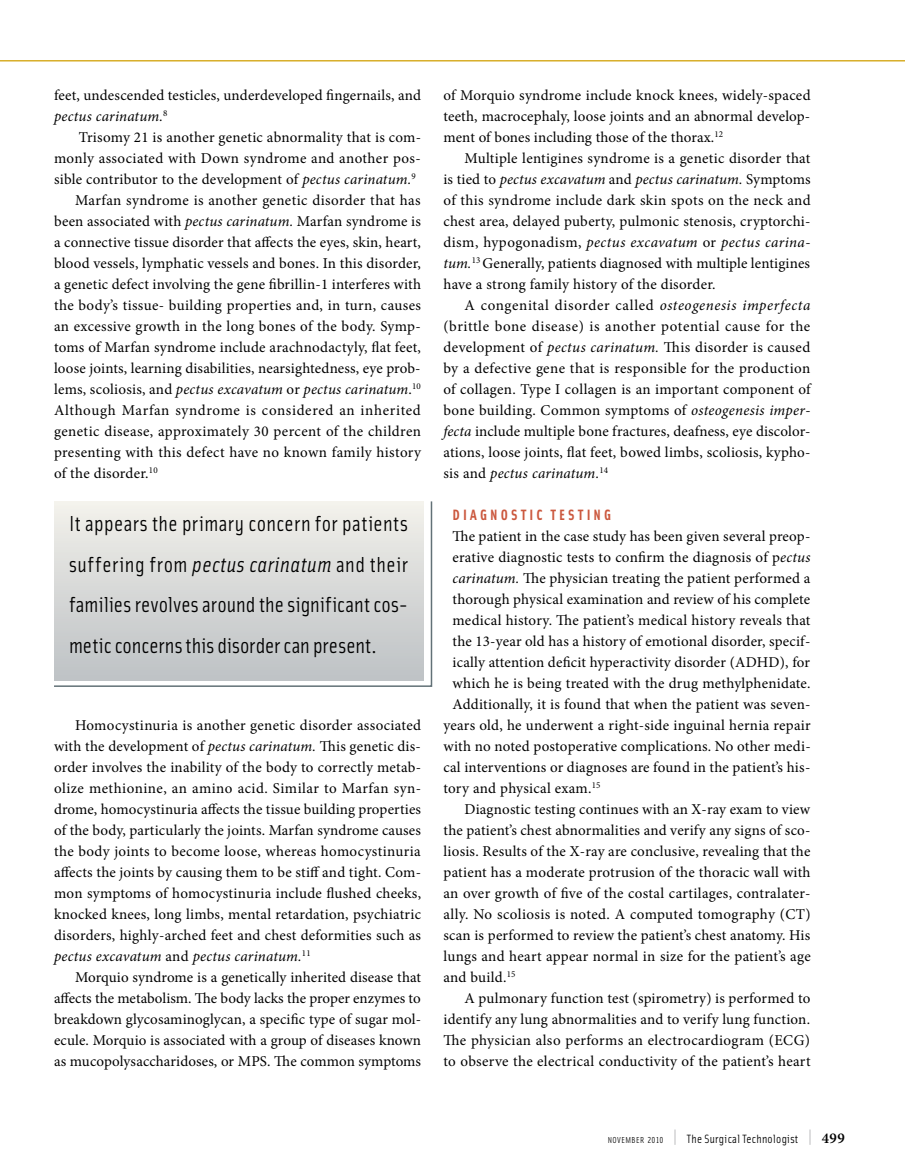
<style>
.page{position:relative;width:905px;height:1175px;background:#fff}
.page>*{position:absolute;margin:0;border:0;box-sizing:border-box;transform-origin:0 0}
.t1{font:21.75px/40.5px "Solex Regular Lining";letter-spacing:.005em;color:#000;text-align:justify}
.t2{font:15px/21px "Minion Pro";letter-spacing:.015em;color:#000;text-align:justify}
.t3{font:italic 15px "Minion Pro";letter-spacing:.01em;color:#000}
.t4{font:15px "Minion Pro";letter-spacing:.04em;color:#000}
.t5{font:15px "Solex Bold Lining";color:#cb583e}
.t6{font:12px "Solex Regular Lining";letter-spacing:.025em;color:#000}
.s1{font-style:italic}
.s2{font-style:normal}
.s3{font-family:"Solex";font-style:italic}
.s4{font-size:8.7px}
.s5{font-size:19.5px;color:#939598}
.s6{font-family:"Minion Pro";font-weight:600;font-size:15px}
</style>
<div class="page">
<hr style="left:0;top:60px;width:904px;height:2px;background:#d8ae29">
<svg style="left:54px;top:501px;width:379px;height:186px;background:#d7d9d8"></svg>
<p class="t2" style="left:54px;top:85px;width:368px">feet, undescended testicles, underdeveloped fingernails, and <span class="s1">pectus carinatum.</span><sup>8</sup></p>
<p class="t2" style="left:79px;top:127px;width:344px">Trisomy 21 is another genetic abnormality that is com-</p>
<p class="t2" style="left:54px;top:148px;width:368px">monly associated with Down syndrome and another pos-</p>
<p class="t2" style="left:54px;top:169px;width:363px">sible contributor to the development of <span class="s1">pectus carinatum.</span><sup>9</sup></p>
<p class="t2" style="left:75px;top:190px;width:347px">Marfan syndrome is another genetic disorder that has</p>
<p class="t2" style="left:54px;top:211px;width:368px">been associated with <span class="s1">pectus carinatum.</span> Marfan syndrome is</p>
<p class="t2" style="left:54px;top:232px;width:368px">a connective tissue disorder that affects the eyes, skin, heart,</p>
<p class="t2" style="left:54px;top:253px;width:368px">blood vessels, lymphatic vessels and bones. In this disorder,</p>
<p class="t2" style="left:54px;top:274px;width:368px">a genetic defect involving the gene fibrillin-1 interferes with</p>
<p class="t2" style="left:54px;top:295px;width:368px">the body’s tissue- building properties and, in turn, causes</p>
<p class="t2" style="left:54px;top:316px;width:368px">an excessive growth in the long bones of the body. Symp-</p>
<p class="t2" style="left:54px;top:337px;width:368px">toms of Marfan syndrome include arachnodactyly, flat feet,</p>
<p class="t2" style="left:54px;top:358px;width:368px">loose joints, learning disabilities, nearsightedness, eye prob-</p>
<p class="t3" style="left:54px;top:379px;width:368px"><span class="s2">lems, scoliosis, and</span> pectus excavatum <span class="s2">or</span> pectus carinatum<span class="s2">.</span><sup>10</sup></p>
<p class="t4" style="left:54px;top:400px;width:368px">Although Marfan syndrome is considered an inherited</p>
<p class="t2" style="left:54px;top:421px;width:368px">genetic disease, approximately 30 percent of the children</p>
<p class="t2" style="left:54px;top:442px;width:368px">presenting with this defect have no known family history</p>
<p class="t2" style="left:54px;top:463px;width:105px">of the disorder.<sup>10</sup></p>
<h1 class="t1" style="left:69px;top:503px;width:340px">It appears the primary concern for patients suffering from <span class="s3">pectus carinatum</span> and their families revolves around the significant cos&shy;metic concerns this disorder can present.</h1>
<p class="t2" style="left:54px;top:715px;width:368px;text-indent:21px">Homocystinuria is another genetic disorder associated with the development of <span class="s1">pectus carinatum.</span> This genetic dis&shy;order involves the inability of the body to correctly metab&shy;olize methionine, an amino acid. Similar to Marfan syn&shy;drome, homocystinuria affects the tissue building properties of the body, particularly the joints. Marfan syndrome causes the body joints to become loose, whereas homocystinuria affects the joints by causing them to be stiff and tight. Com&shy;mon symptoms of homocystinuria include flushed cheeks, knocked knees, long limbs, mental retardation, psychiatric disorders, highly-arched feet and chest deformities such as <span class="s1">pectus excavatum</span> and <span class="s1">pectus carinatum.</span><sup>11</sup></p>
<p class="t2" style="left:54px;top:967px;width:368px;text-indent:21px">Morquio syndrome is a genetically inherited disease that affects the metabolism. The body lacks the proper enzymes to breakdown glycosaminoglycan, a specific type of sugar mol&shy;ecule. Morquio is associated with a group of diseases known as mucopolysaccharidoses, or MPS. The common symptoms</p>
<p class="t2" style="left:443px;top:85px;width:368px">of Morquio syndrome include knock knees, widely-spaced teeth, macrocephaly, loose joints and an abnormal develop&shy;ment of bones including those of the thorax.<sup>12</sup></p>
<p class="t2" style="left:443px;top:148px;width:369px;text-indent:21px">Multiple lentigines syndrome is a genetic disorder that is tied to <span class="s1">pectus excavatum</span> and <span class="s1">pectus carinatum.</span> Symptoms of this syndrome include dark skin spots on the neck and chest area, delayed puberty, pulmonic stenosis, cryptorchi&shy;dism, hypogonadism, <span class="s1">pectus excavatum</span> or <span class="s1">pectus carina&shy;tum.</span><sup>13</sup> Generally, patients diagnosed with multiple lentigines have a strong family history of the disorder.</p>
<p class="t2" style="left:443px;top:295px;width:370px;text-align:left;text-indent:21px">A congenital disorder called <span class="s1">osteogenesis imperfecta </span>(brittle bone disease) is another potential cause for the development of <span class="s1">pectus carinatum.</span> This disorder is caused by a defective gene that is responsible for the production of collagen. Type I collagen is an important component of bone building. Common symptoms of <span class="s1">osteogenesis imper&shy;fecta</span> include multiple bone fractures, deafness, eye discolor&shy;ations, loose joints, flat feet, bowed limbs, scoliosis, kypho&shy;sis and <span class="s1">pectus carinatum.</span><sup>14</sup></p>
<p class="t5" style="left:452px;top:505px;width:13px">DIAGNOSTIC</p>
<p class="t5" style="left:550px;top:505px;width:18px">TESTING</p>
<p class="t2" style="left:452px;top:526px;width:359px">The patient in the case study has been given several preop-</p>
<p class="t2" style="left:452px;top:547px;width:359px">erative diagnostic tests to confirm the diagnosis of p<span class="s1">ectus</span></p>
<p class="t2" style="left:452px;top:568px;width:359px"><span class="s1">carinatum.</span> The physician treating the patient performed a</p>
<p class="t2" style="left:452px;top:589px;width:359px">thorough physical examination and review of his complete</p>
<p class="t2" style="left:452px;top:610px;width:359px">medical history. The patient’s medical history reveals that</p>
<p class="t2" style="left:452px;top:631px;width:359px">the 13-year old has a history of emotional disorder, specif-</p>
<p class="t2" style="left:452px;top:652px;width:359px">ically attention deficit hyperactivity disorder (ADHD), for</p>
<p class="t2" style="left:452px;top:673px;width:359px">which he is being treated with the drug methylphenidate.</p>
<p class="t2" style="left:452px;top:694px;width:359px">Additionally, it is found that when the patient was seven-</p>
<p class="t2" style="left:443px;top:715px;width:368px">years old, he underwent a right-side inguinal hernia repair</p>
<p class="t2" style="left:443px;top:736px;width:368px">with no noted postoperative complications. No other medi-</p>
<p class="t2" style="left:443px;top:757px;width:368px">cal interventions or diagnoses are found in the patient’s his-</p>
<p class="t2" style="left:443px;top:778px;width:158px">tory and physical exam.<sup>15</sup></p>
<p class="t2" style="left:464px;top:799px;width:347px">Diagnostic testing continues with an X-ray exam to view</p>
<p class="t2" style="left:443px;top:820px;width:368px">the patient’s chest abnormalities and verify any signs of sco-</p>
<p class="t2" style="left:443px;top:841px;width:368px">liosis. Results of the X-ray are conclusive, revealing that the</p>
<p class="t2" style="left:443px;top:862px;width:368px">patient has a moderate protrusion of the thoracic wall with</p>
<p class="t2" style="left:443px;top:883px;width:368px">an over growth of five of the costal cartilages, contralater-</p>
<p class="t2" style="left:443px;top:904px;width:368px">ally. No scoliosis is noted. A computed tomography (CT)</p>
<p class="t2" style="left:443px;top:925px;width:368px">scan is performed to review the patient’s chest anatomy. His</p>
<p class="t2" style="left:443px;top:946px;width:369px">lungs and heart appear normal in size for the patient’s age</p>
<p class="t2" style="left:443px;top:967px;width:73px">and build.<sup>15</sup></p>
<p class="t2" style="left:464px;top:988px;width:347px">A pulmonary function test (spirometry) is performed to</p>
<p class="t2" style="left:443px;top:1009px;width:368px">identify any lung abnormalities and to verify lung function.</p>
<p class="t2" style="left:443px;top:1030px;width:368px">The physician also performs an electrocardiogram (ECG)</p>
<p class="t2" style="left:443px;top:1051px;width:368px">to observe the electrical conductivity of the patient’s heart</p>
<p class="t6" style="left:607px;top:1130px;width:238px"><span class="s4">NOVEMBER 2010</span> <span class="s5">|</span> The Surgical Technologist <span class="s5">|</span> <span class="s6">499</span></p>
</div>
